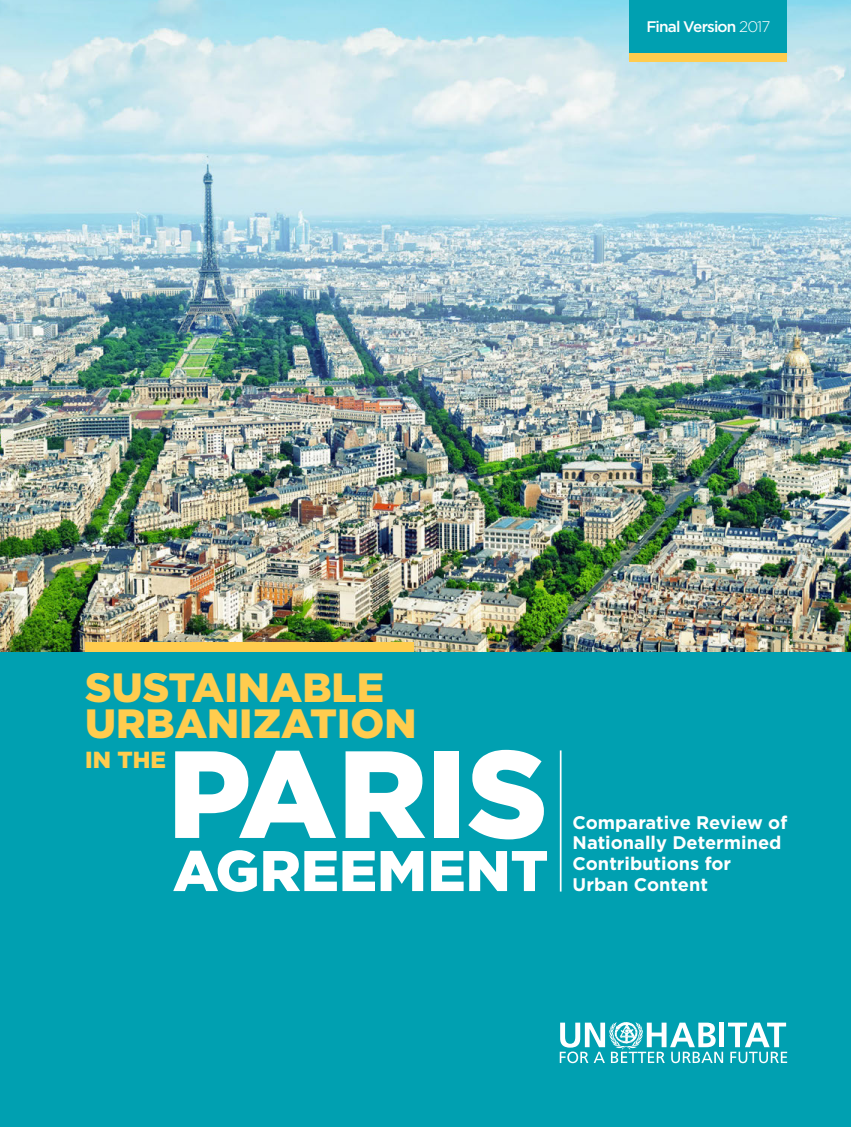
<style>
.page{position:relative;width:851px;height:1127px;background:#fff}
.page>*{position:absolute;margin:0;border:0;box-sizing:border-box;transform-origin:0 0}
.Folios{font:900 123.75px "Gotham";color:#fff}
.Folios-2{font:900 57.15px "Gotham";color:#fff}
.t1{font:900 40.8px "Gotham";color:#ffcc4e}
.t2{font:900 23.25px "Gotham";color:#ffcc4e}
.t3{font:700 18.15px/20.9px "Gotham";color:#fff}
.t4{font:500 15.3px "Gotham";letter-spacing:-.055em;color:#fff}
.s1{font-weight:300}
</style>
<div class="page">
<img style="left:0;top:0;width:850px;height:652px">
<div style="left:0;top:652px;width:850px;height:475px;background:#00a0b1"></div>
<svg style="left:559px;top:1022px;width:228px;height:41px"></svg>
<div style="left:629px;top:0;width:158px;height:61px;background:#ffcc4e"></div>
<div style="left:629px;top:0;width:158px;height:52px;background:#00a0b1"></div>
<hr style="left:559px;top:750px;width:2px;height:141px;background:#fff">
<p class="t4" style="left:646px;top:16px;width:125px">Final Version <span class="s1">2017</span></p>
<p class="t1" style="left:85px;top:659px;width:300px">SUSTAINABLE</p>
<p class="t1" style="left:85px;top:696px;width:333px">URBANIZATION</p>
<p class="t2" style="left:85px;top:744px;width:82px">IN THE</p>
<p class="Folios" style="left:167px;top:722px;width:382px">PARIS</p>
<p class="Folios-2" style="left:173px;top:838px;width:377px">AGREEMENT</p>
<p class="t3" style="left:572px;top:812px;width:216px">Comparative Review of<br>Nationally Determined<br>Contributions for<br>Urban Content</p>
</div>
